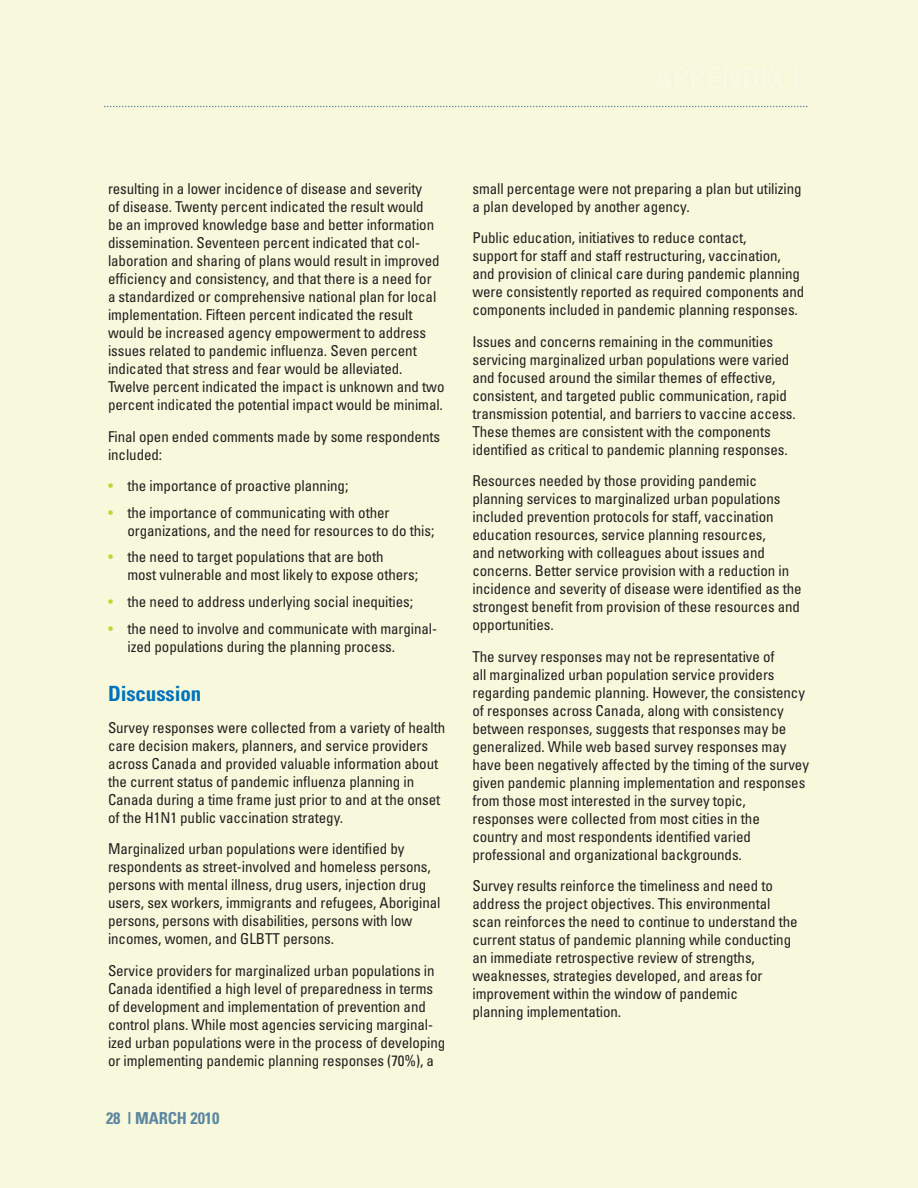
<style>
.page{position:relative;width:918px;height:1188px;background:#fff}
.page>*{position:absolute;margin:0;border:0;box-sizing:border-box;transform-origin:0 0}
.t1{font:700 condensed 21px "Univers";letter-spacing:-.005em;color:#0072bc}
.t2{font:700 condensed 16.5px "Univers";letter-spacing:-.005em;color:#5c87a1}
.t3{font:condensed 15px/18px "Univers";letter-spacing:-.005em;color:#231f20}
.s1{color:#c1d72f}
</style>
<div class="page">
<div style="left:0;top:0;width:918px;height:1132px;background:#f8f9dc"></div>
<div style="left:0;top:1132px;width:918px;height:56px;background:#f8f9dc"></div>
<svg style="left:104px;top:106px;width:703px;height:1px"></svg>
<div style="left:654px;top:66px;width:152px;height:23px;background:#f8f9dc"></div>
<p class="t3" style="left:108px;top:179px;width:338px">resulting in a lower incidence of disease and severity<br>of disease. Twenty percent indicated the result would<br>be an improved knowledge base and better information dissemination. Seventeen percent indicated that col&shy;laboration and sharing of plans would result in improved efficiency and consistency, and that there is a need for<br>a standardized or comprehensive national plan for local implementation. Fifteen percent indicated the result would be increased agency empowerment to address issues related to pandemic influenza. Seven percent indicated that stress and fear would be alleviated.<br>Twelve percent indicated the impact is unknown and two percent indicated the potential impact would be minimal.</p>
<p class="t3" style="left:108px;top:427px;width:334px">Final open ended comments made by some respondents included:</p>
<p class="t3" style="left:108px;top:476px;width:242px"><span class="s1">•</span> the importance of proactive planning;</p>
<p class="t3" style="left:128px;top:503px;width:308px;text-indent:-20px"><span class="s1">•</span> the importance of communicating with other organizations, and the need for resources to do this;</p>
<p class="t3" style="left:128px;top:548px;width:292px;text-indent:-20px"><span class="s1">•</span> the need to target populations that are both<br>most vulnerable and most likely to expose others;</p>
<p class="t3" style="left:108px;top:592px;width:307px"><span class="s1">•</span> the need to address underlying social inequities;</p>
<p class="t3" style="left:128px;top:619px;width:311px;text-indent:-20px"><span class="s1">•</span> the need to involve and communicate with marginal&shy;ized populations during the planning process.</p>
<h1 class="t1" style="left:108px;top:681px;width:95px">Discussion</h1>
<p class="t3" style="left:108px;top:718px;width:339px">Survey responses were collected from a variety of health care decision makers, planners, and service providers across Canada and provided valuable information about the current status of pandemic influenza planning in Canada during a time frame just prior to and at the onset of the H1N1 public vaccination strategy.</p>
<p class="t3" style="left:108px;top:840px;width:334px">Marginalized urban populations were identified by respondents as street-involved and homeless persons, persons with mental illness, drug users, injection drug users, sex workers, immigrants and refugees, Aboriginal persons, persons with disabilities, persons with low incomes, women, and GLBTT persons.</p>
<p class="t3" style="left:108px;top:961px;width:339px">Service providers for marginalized urban populations in Canada identified a high level of preparedness in terms of development and implementation of prevention and control plans. While most agencies servicing marginal&shy;ized urban populations were in the process of developing or implementing pandemic planning responses (70%), a</p>
<p class="t2" style="left:106px;top:1108px;width:115px">28 | MARCH 2010</p>
<p class="t3" style="left:472px;top:179px;width:331px">small percentage were not preparing a plan but utilizing a plan developed by another agency.</p>
<p class="t3" style="left:472px;top:229px;width:333px">Public education, initiatives to reduce contact,<br>support for staff and staff restructuring, vaccination, and provision of clinical care during pandemic planning were consistently reported as required components and components included in pandemic planning responses.</p>
<p class="t3" style="left:472px;top:332px;width:325px">Issues and concerns remaining in the communities servicing marginalized urban populations were varied and focused around the similar themes of effective, consistent, and targeted public communication, rapid transmission potential, and barriers to vaccine access.<br>These themes are consistent with the components identified as critical to pandemic planning responses.</p>
<p class="t3" style="left:472px;top:472px;width:331px">Resources needed by those providing pandemic planning services to marginalized urban populations included prevention protocols for staff, vaccination education resources, service planning resources,<br>and networking with colleagues about issues and concerns. Better service provision with a reduction in incidence and severity of disease were identified as the strongest benefit from provision of these resources and opportunities.</p>
<p class="t3" style="left:472px;top:647px;width:338px">The survey responses may not be representative of<br>all marginalized urban population service providers regarding pandemic planning. However, the consistency of responses across Canada, along with consistency between responses, suggests that responses may be generalized. While web based survey responses may have been negatively affected by the timing of the survey given pandemic planning implementation and responses from those most interested in the survey topic, responses were collected from most cities in the<br>country and most respondents identified varied professional and organizational backgrounds.</p>
<p class="t3" style="left:472px;top:877px;width:327px">Survey results reinforce the timeliness and need to address the project objectives. This environmental scan reinforces the need to continue to understand the current status of pandemic planning while conducting an immediate retrospective review of strengths, weaknesses, strategies developed, and areas for improvement within the window of pandemic<br>planning implementation.</p>
</div>
